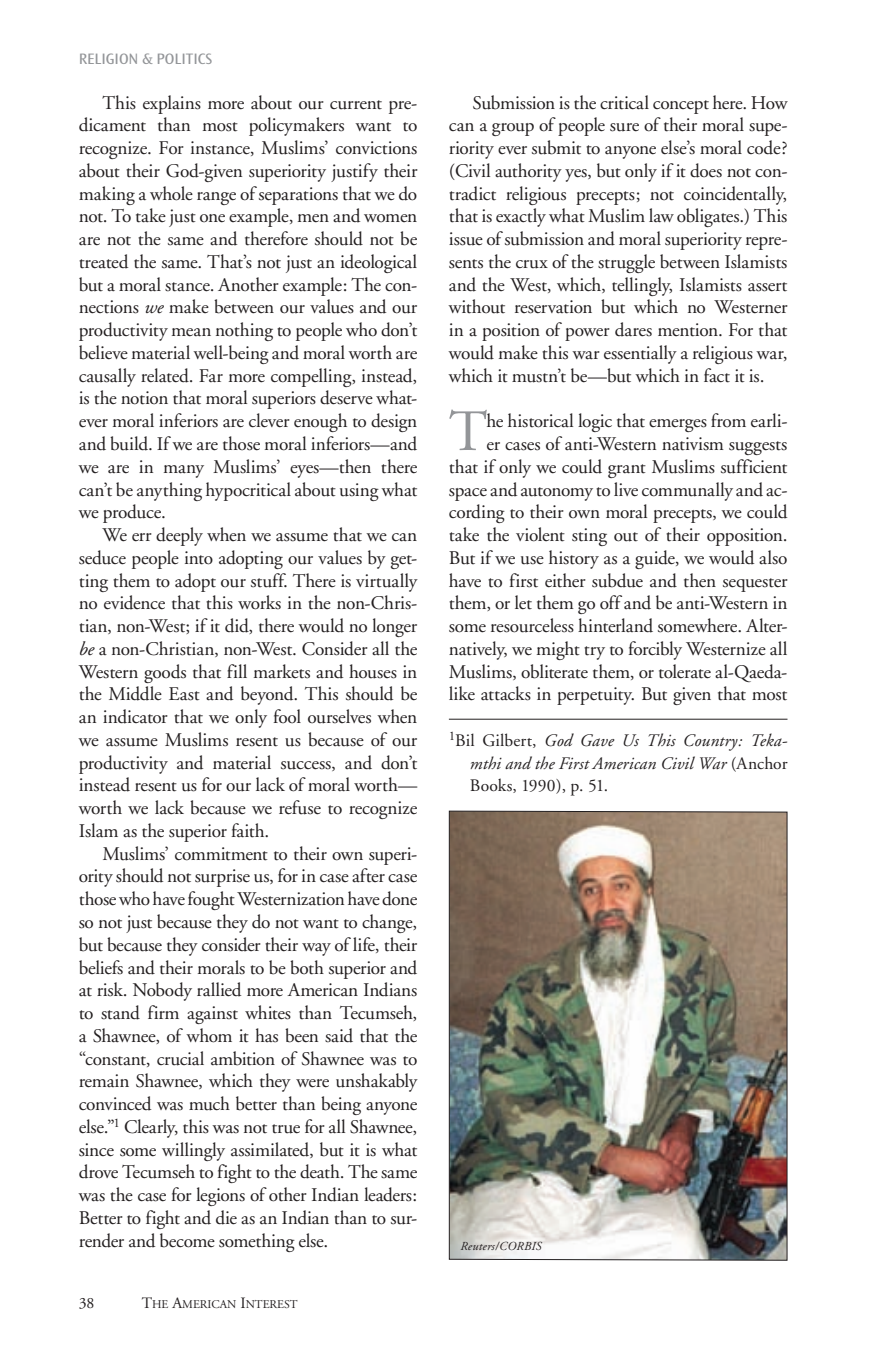
<style>
.page{position:relative;width:882px;height:1371px;background:#fff}
.page>*{position:absolute;margin:0;border:0;box-sizing:border-box;transform-origin:0 0}
.t1{font:58.45px "Adobe Garamond";color:#939598}
.t2{font:19.25px/22.8px "Adobe Garamond";letter-spacing:-.01em;color:#231f20;text-align:justify}
.t3{font:italic 17.5px/22.8px "Adobe Garamond";letter-spacing:.005em;color:#231f20;text-align:justify}
.t4{font:15.75px "Ocean Sans";color:#939598}
.t5{font:15.75px "Adobe Garamond";color:#231f20}
.t6{font:italic 12.25px "Adobe Garamond";letter-spacing:.02em;color:#231f20}
.t7{font:11.9px "Adobe Garamond";color:#231f20}
.s1{font-style:italic}
.s2{font-size:15.75px}
.s3{font-style:normal}
</style>
<div class="page">
<hr style="left:449px;top:718px;width:339px;height:1px;background:#231f20">
<img style="left:448px;top:810px;width:340px;height:450px">
<p class="t4" style="left:79px;top:50px;width:135px">RELIGION &amp; POLITICS</p>
<p class="t2" style="left:79px;top:92px;width:340px;text-indent:24px">This explains more about our current pre&shy;dicament than most policymakers want to recognize. For instance, Muslims’ convictions about their God-given superiority justify their making a whole range of separations that we do not. To take just one example, men and women are not the same and therefore should not be treated the same. That’s not just an ideological but a moral stance. Another example: The con&shy;nections <span class="s1">we</span> make between our values and our productivity mean nothing to people who don’t believe material well-being and moral worth are causally related. Far more compelling, instead, is the notion that moral superiors deserve what&shy;ever moral inferiors are clever enough to design and build. If we are those moral inferiors—and we are in many Muslims’ eyes—then there can’t be anything hypocritical about using what we produce.</p>
<p class="t2" style="left:79px;top:524px;width:340px;text-indent:24px">We err deeply when we assume that we can seduce people into adopting our values by get&shy;ting them to adopt our stuff. There is virtually no evidence that this works in the non-Chris&shy;tian, non-West; if it did, there would no longer <span class="s1">be</span> a non-Christian, non-West. Consider all the Western goods that fill markets and houses in the Middle East and beyond. This should be an indicator that we only fool ourselves when we assume Muslims resent us because of our productivity and material success, and don’t instead resent us for our lack of moral worth— worth we lack because we refuse to recognize Islam as the superior faith.</p>
<p class="t2" style="left:79px;top:842px;width:340px;text-indent:24px">Muslims’ commitment to their own superi&shy;ority should not surprise us, for in case after case those who have fought Westernization have done so not just because they do not want to change, but because they consider their way of life, their beliefs and their morals to be both superior and at risk. Nobody rallied more American Indians to stand firm against whites than Tecumseh, a Shawnee, of whom it has been said that the “constant, crucial ambition of Shawnee was to remain Shawnee, which they were unshakably convinced was much better than being anyone else.”<sup>1</sup> Clearly, this was not true for all Shawnee, since some willingly assimilated, but it is what drove Tecumseh to fight to the death. The same was the case for legions of other Indian leaders:<br>Better to fight and die as an Indian than to sur&shy;render and become something else.</p>
<p class="t5" style="left:79px;top:1294px;width:17px">38</p>
<p class="t7" style="left:142px;top:1297px;width:157px"><span class="s2">T</span>he <span class="s2">A</span>merican <span class="s2">I</span>nterest</p>
<p class="t2" style="left:449px;top:92px;width:340px;text-indent:24px">Submission is the critical concept here. How can a group of people sure of their moral supe&shy;riority ever submit to anyone else’s moral code? (Civil authority yes, but only if it does not con&shy;tradict religious precepts; not coincidentally, that is exactly what Muslim law obligates.) This issue of submission and moral superiority repre&shy;sents the crux of the struggle between Islamists and the West, which, tellingly, Islamists assert without reservation but which no Westerner in a position of power dares mention. For that would make this war essentially a religious war, which it mustn’t be—but which in fact it is.</p>
<h1 class="t1" style="left:449px;top:400px;width:40px">T</h1>
<p class="t2" style="left:449px;top:410px;width:340px;text-align:right">he historical logic that emerges from earli-<br>er cases of anti-Western nativism suggests<br>that if only we could grant Muslims sufficient space and autonomy to live communally and ac&shy;cording to their own moral precepts, we could take the violent sting out of their opposition.<br>But if we use history as a guide, we would also have to first either subdue and then sequester them, or let them go off and be anti-Western in some resourceless hinterland somewhere. Alter&shy;natively, we might try to forcibly Westernize all Muslims, obliterate them, or tolerate al-Qaeda&shy;like attacks in perpetuity. But given that most</p>
<p class="t3" style="left:470px;top:729px;width:319px;text-indent:-21px"><sup>1</sup><span class="s3">Bil Gilbert,</span> God Gave Us This Country: Teka&shy;mthi and the First American Civil War <span class="s3">(Anchor Books, 1990), p. 51.</span></p>
<p class="t6" style="left:461px;top:1239px;width:82px">Reuters/CORBIS</p>
</div>
